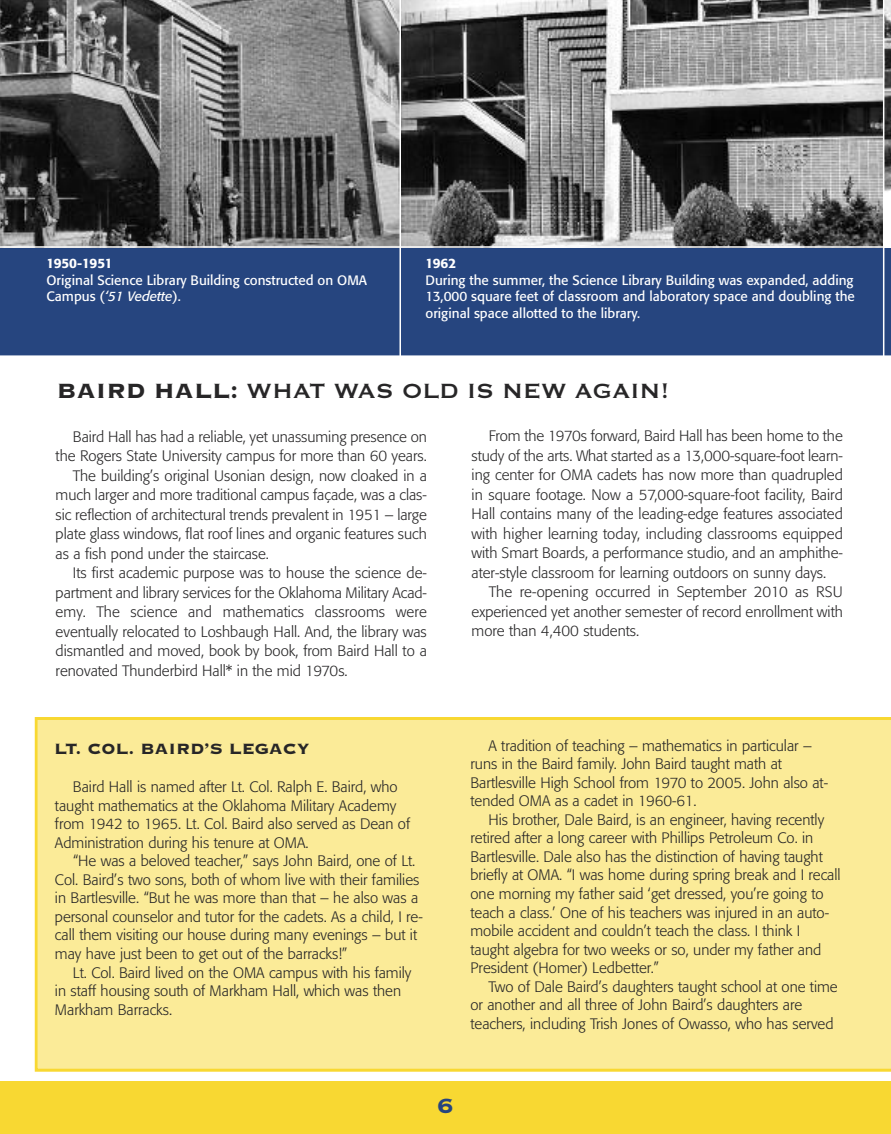
<style>
.page{position:relative;width:891px;height:1134px;background:#fff}
.page>*{position:absolute;margin:0;border:0;box-sizing:border-box;transform-origin:0 0}
.t1{font:27px "Copperplate Thirty One BC";color:#272627}
.t2{font:27px "Copperplate Thirty Three BC";color:#26457f}
.t3{font:19.5px "Copperplate Thirty Three BC";color:#272627}
.t4{font:300 15px/18.6px "Formata";color:#272627}
.t5{font:13.5px/17px "Formata";color:#fff}
.t6{font:500 13.5px "Formata";letter-spacing:-.02em;color:#fff}
.s1{font-style:italic}
.s2{font-family:"Copperplate Thirty Three BC"}
</style>
<div class="page">
<img style="left:401px;top:0;width:482px;height:246px">
<img style="left:884px;top:0;width:7px;height:191px">
<img style="left:0;top:0;width:399px;height:246px">
<div style="left:0;top:1081px;width:890px;height:53px;background:#f8d832"></div>
<hr style="left:890px;top:1081px;width:1px;height:53px;background:#f8d832">
<div style="left:35px;top:717px;width:856px;height:355px;background:#fbeb98"></div>
<div style="left:0;top:246px;width:891px;height:110px;background:#26457f"></div>
<hr style="left:399px;top:0;width:2px;height:366px;background:#fff">
<hr style="left:883px;top:0;width:1px;height:363px;background:#fff">
<p class="t6" style="left:46px;top:257px;width:68px">1950-1951</p>
<p class="t5" style="left:46px;top:272px;width:322px">Original Science Library Building constructed on OMA<br>Campus (<span class="s1">‘51 Vedette</span>).</p>
<p class="t6" style="left:425px;top:257px;width:32px">1962</p>
<p class="t5" style="left:425px;top:272px;width:431px;text-align:justify">During the summer, the Science Library Building was expanded, adding 13,000 square feet of classroom and laboratory space and doubling the original space allotted to the library.</p>
<h1 class="t1" style="left:57px;top:373px;width:614px"><span class="s2">BAIRD HALL:</span> WHAT WAS OLD IS NEW AGAIN!</h1>
<p class="t4" style="left:73px;top:428px;width:355px">Baird Hall has had a reliable, yet unassuming presence on</p>
<p class="t4" style="left:56px;top:448px;width:373px">the Rogers State University campus for more than 60 years.</p>
<p class="t4" style="left:73px;top:467px;width:355px">The building’s original Usonian design, now cloaked in a</p>
<p class="t4" style="left:56px;top:487px;width:373px">much larger and more traditional campus façade, was a clas-</p>
<p class="t4" style="left:56px;top:506px;width:373px">sic reflection of architectural trends prevalent in 1951 – large</p>
<p class="t4" style="left:56px;top:526px;width:373px">plate glass windows, flat roof lines and organic features such</p>
<p class="t4" style="left:56px;top:545px;width:215px">as a fish pond under the staircase.</p>
<p class="t4" style="left:73px;top:565px;width:355px">Its first academic purpose was to house the science de-</p>
<p class="t4" style="left:56px;top:584px;width:373px">partment and library services for the Oklahoma Military Acad-</p>
<p class="t4" style="left:56px;top:604px;width:373px">emy. The science and mathematics classrooms were</p>
<p class="t4" style="left:56px;top:623px;width:373px">eventually relocated to Loshbaugh Hall. And, the library was</p>
<p class="t4" style="left:56px;top:643px;width:373px">dismantled and moved, book by book, from Baird Hall to a</p>
<p class="t4" style="left:56px;top:662px;width:294px">renovated Thunderbird Hall* in the mid 1970s.</p>
<p class="t4" style="left:472px;top:427px;width:373px;line-height:19.5px;text-align:justify;text-indent:17px">From the 1970s forward, Baird Hall has been home to the study of the arts. What started as a 13,000-square-foot learn&shy;ing center for OMA cadets has now more than quadrupled in square footage. Now a 57,000-square-foot facility, Baird Hall contains many of the leading-edge features associated with higher learning today, including classrooms equipped with Smart Boards, a performance studio, and an amphithe&shy;ater-style classroom for learning outdoors on sunny days.</p>
<p class="t4" style="left:472px;top:583px;width:373px;line-height:19.5px;text-align:justify;text-indent:17px">The re-opening occurred in September 2010 as RSU experienced yet another semester of record enrollment with more than 4,400 students.</p>
<h2 class="t3" style="left:54px;top:736px;width:257px">LT. COL. BAIRD’S LEGACY</h2>
<p class="t4" style="left:470px;top:737px;width:359px;text-indent:18px">A tradition of teaching – mathematics in particular – runs in the Baird family. John Baird taught math at Bartlesville High School from 1970 to 2005. John also at&shy;tended OMA as a cadet in 1960-61.</p>
<p class="t4" style="left:470px;top:811px;width:372px;text-indent:18px">His brother, Dale Baird, is an engineer, having recently retired after a long career with Phillips Petroleum Co. in Bartlesville. Dale also has the distinction of having taught briefly at OMA. “I was home during spring break and I recall one morning my father said ‘get dressed, you’re going to teach a class.’ One of his teachers was injured in an auto&shy;mobile accident and couldn’t teach the class. I think I taught algebra for two weeks or so, under my father and President (Homer) Ledbetter.”</p>
<p class="t4" style="left:470px;top:978px;width:369px;text-indent:18px">Two of Dale Baird’s daughters taught school at one time or another and all three of John Baird’s daughters are teachers, including Trish Jones of Owasso, who has served</p>
<p class="t4" style="left:55px;top:779px;width:357px;text-indent:18px">Baird Hall is named after Lt. Col. Ralph E. Baird, who taught mathematics at the Oklahoma Military Academy from 1942 to 1965. Lt. Col. Baird also served as Dean of Administration during his tenure at OMA.</p>
<p class="t4" style="left:55px;top:853px;width:369px;text-indent:18px">“He was a beloved teacher,” says John Baird, one of Lt.<br>Col. Baird’s two sons, both of whom live with their families in Bartlesville. “But he was more than that – he also was a personal counselor and tutor for the cadets. As a child, I re&shy;call them visiting our house during many evenings – but it may have just been to get out of the barracks!”</p>
<p class="t4" style="left:55px;top:964px;width:358px;text-indent:18px">Lt. Col. Baird lived on the OMA campus with his family in staff housing south of Markham Hall, which was then<br>Markham Barracks.</p>
<h1 class="t2" style="left:437px;top:1087px;width:18px">6</h1>
</div>
